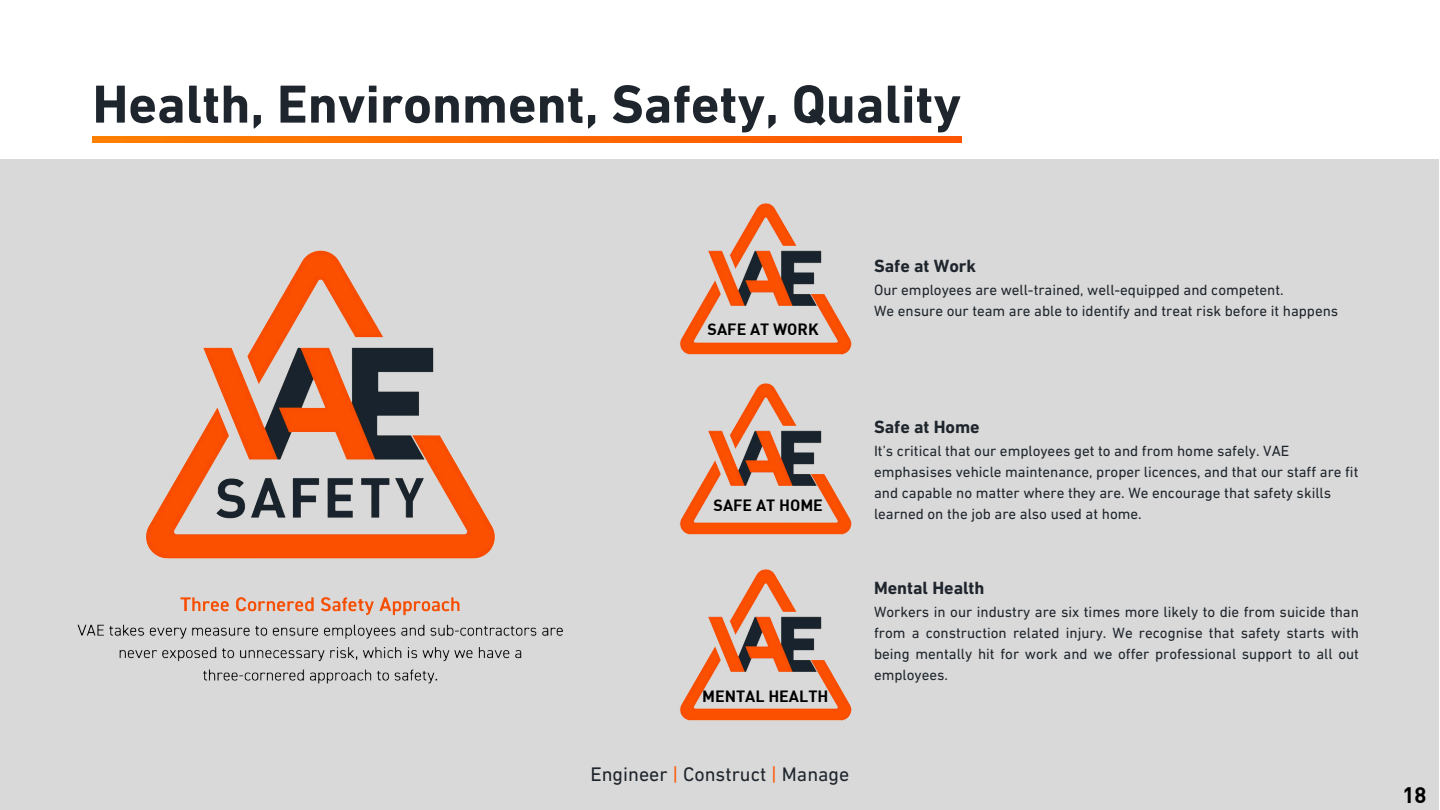
<style>
.page{position:relative;width:1440px;height:810px;background:#fff}
.page>*{position:absolute;margin:0;border:0;box-sizing:border-box;transform-origin:0 0}
.t1{font:700 54.4px "DIN Next LT Pro";color:#1e252c}
.t2{font:22px "DIN Bold";color:#000}
.t3{font:20px "DIN Next LT Pro";color:#1e252c}
.t4{font:700 18px "DIN Next LT Pro";color:#1e252c}
.t5{font:16px "DIN Bold";color:#000}
.t6{font:15.1px/21px "DIN Next LT Pro";color:#1e252c}
.s1{color:#f50}
</style>
<div class="page">
<div style="left:0;top:160px;width:1439px;height:650px;background:#d9d9d9"></div>
<svg style="left:93px;top:136px;width:868px;height:6px;background:#ff6a00"></svg>
<img style="left:77px;top:250px;width:486px;height:434px">
<img style="left:679px;top:203px;width:173px;height:152px">
<img style="left:679px;top:383px;width:173px;height:338px">
<h1 class="t1" style="left:93px;top:82px;width:870px">Health, Environment, Safety, Quality</h1>
<p class="t5" style="left:708px;top:319px;width:113px">SAFE AT WORK</p>
<p class="t4" style="left:874px;top:259px;width:104px">Safe at Work</p>
<p class="t6" style="left:874px;top:281px;width:411px">Our employees are well-trained, well-equipped and competent.</p>
<p class="t6" style="left:874px;top:302px;width:466px">We ensure our team are able to identify and treat risk before it happens</p>
<h3 class="t5" style="left:714px;top:495px;width:111px">SAFE AT HOME</h3>
<p class="t5" style="left:702px;top:686px;width:128px">MENTAL HEALTH</p>
<p class="t3" style="left:590px;top:766px;width:260px">Engineer <span class="s1">|</span> Construct <span class="s1">|</span> Manage</p>
<p class="t4" style="left:874px;top:420px;width:107px">Safe at Home</p>
<p class="t6" style="left:874px;top:442px;width:486px">It’s critical that our employees get to and from home safely. VAE emphasises vehicle maintenance, proper licences, and that our staff are fit and capable no matter where they are. We encourage that safety skills learned on the job are also used at home.</p>
<h3 class="t4" style="left:874px;top:581px;width:112px">Mental Health</h3>
<p class="t6" style="left:874px;top:603px;width:486px;text-align:justify">Workers in our industry are six times more likely to die from suicide than from a construction related injury. We recognise that safety starts with being mentally hit for work and we offer professional support to all out employees.</p>
<p class="t2" style="left:1402px;top:780px;width:25px">18</p>
</div>
